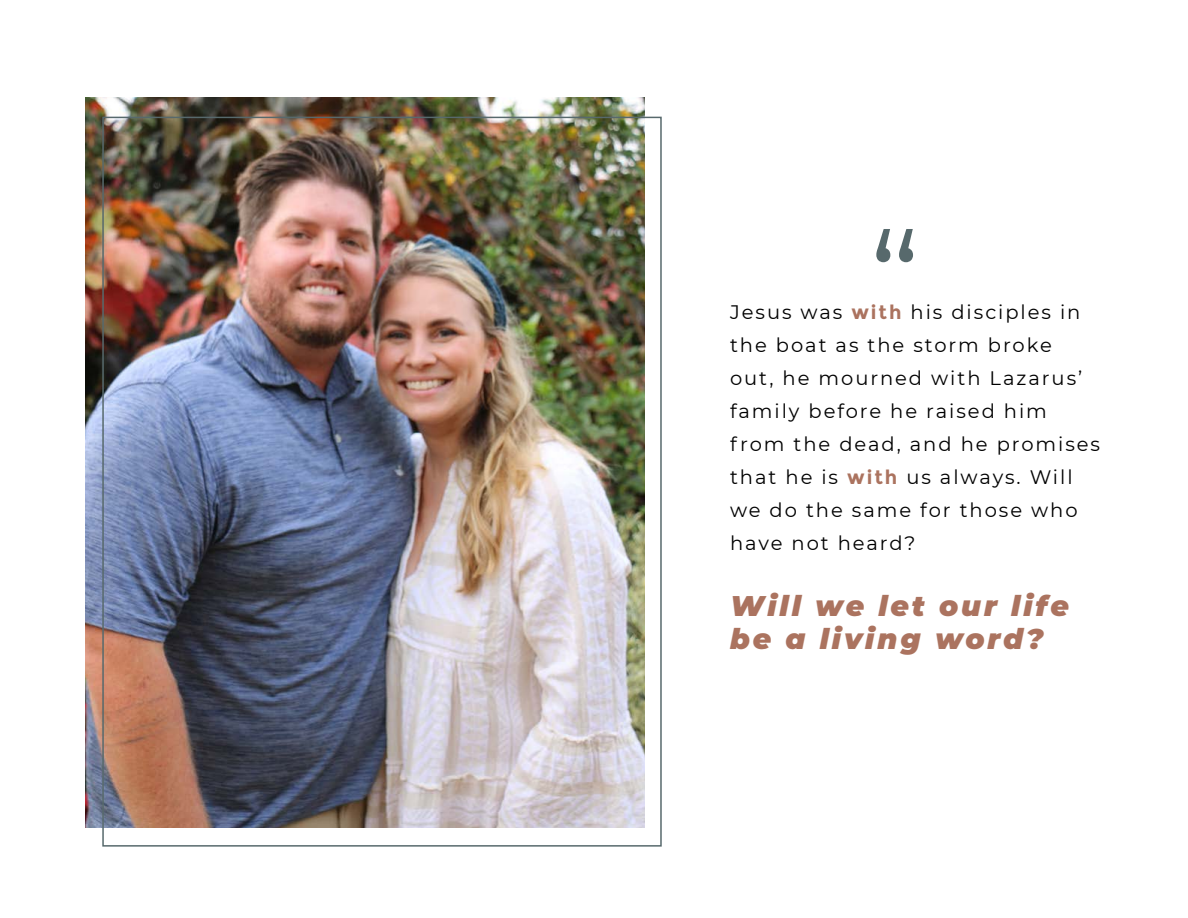
<style>
.page{position:relative;width:1188px;height:918px;background:#fff}
.page>*{position:absolute;margin:0;border:0;box-sizing:border-box;transform-origin:0 0}
.t1{font:133.5px "Montserrat";color:#57696c}
.t2{font:italic 900 28.5px/33px "Montserrat";letter-spacing:.1em;color:#ab735f}
.t3{font:19.5px/33px "Montserrat";letter-spacing:.1em;color:#000}
.s1{font-weight:700;color:#ab735f}
</style>
<div class="page">
<img style="left:86px;top:98px;width:559px;height:730px">
<h1 class="t1" style="left:869px;top:189px;width:52px">“</h1>
<p class="t3" style="left:730px;top:295px;width:372px">Jesus was <span class="s1">with</span> his disciples in the boat as the storm broke<br>out, he mourned with Lazarus’ family before he raised him from the dead, and he promises that he is <span class="s1">with</span> us always. Will we do the same for those who have not heard?</p>
<h2 class="t2" style="left:730px;top:587px;width:340px">Will we let our life be a living word?</h2>
</div>
